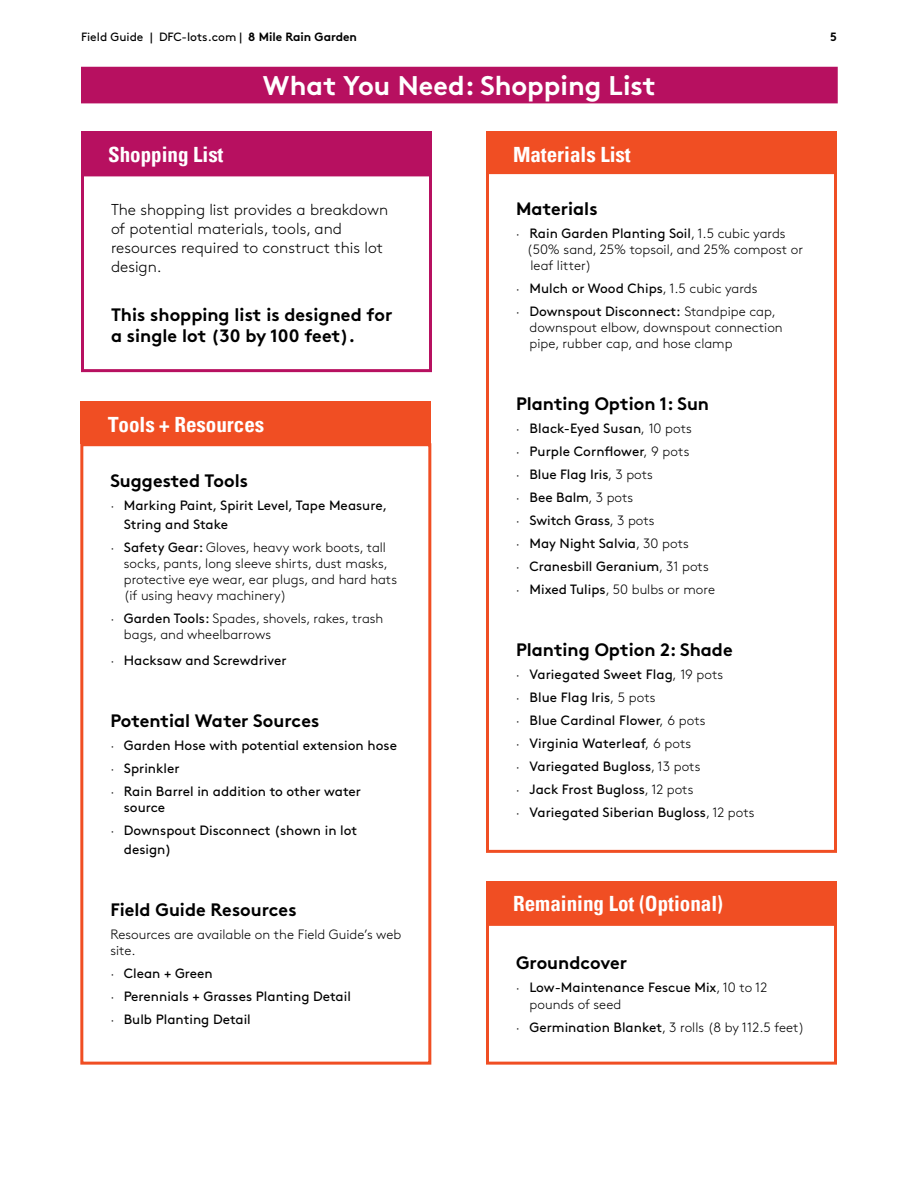
<style>
.page{position:relative;width:918px;height:1188px;background:#fff}
.page>*{position:absolute;margin:0;border:0;box-sizing:border-box;transform-origin:0 0}
.t1{font:700 27px "Brown Pro";color:#fff}
.t2{font:700 condensed 21px "Univers";color:#fff}
.t3{font:700 21px "Brown Pro";color:#fff}
.t4{font:700 18px/21.6px "Brown Pro";color:#000}
.t5{font:300 15.75px/18.9px "Brown Pro";color:#000}
.t6{font:300 13.5px/16.2px "Brown Pro";color:#000}
.t7{font:13.5px/23px "Brown Pro";color:#000}
.t8{font:13.5px/23px "Brown Pro";color:#000101}
.t9{font:12px "Brown Pro";color:#000}
.t10{font:700 12px "Brown Pro";color:#000}
.s1{font-weight:700}
.s2{font-weight:400}
.s3{font-weight:300}
.s4{font-weight:300;color:#000}
</style>
<div class="page">
<div style="left:81px;top:67px;width:757px;height:36px;background:#b71060"></div>
<div style="left:80px;top:401px;width:351px;height:42px;background:#f04e23"></div>
<div style="left:80px;top:443px;width:351px;height:622px;border:3px solid #f04e23"></div>
<div style="left:486px;top:881px;width:351px;height:42px;background:#f04e23"></div>
<div style="left:486px;top:923px;width:351px;height:142px;border:3px solid #f04e23"></div>
<div style="left:486px;top:171px;width:351px;height:682px;border:3px solid #f04e23"></div>
<div style="left:486px;top:132px;width:351px;height:42px;background:#f04e23"></div>
<div style="left:81px;top:132px;width:351px;height:42px;background:#b71060"></div>
<div style="left:81px;top:173px;width:351px;height:199px;border:3px solid #b71060"></div>
<p class="t9" style="left:81px;top:28px;width:278px">Field Guide | DFC-lots.com | <span class="s1">8 Mile Rain Garden</span></p>
<p class="t10" style="left:830px;top:27px;width:8px">5</p>
<h1 class="t1" style="left:263px;top:64px;width:394px">What You Need: Shopping List</h1>
<h2 class="t2" style="left:108px;top:141px;width:117px">Shopping List</h2>
<h2 class="t2" style="left:513px;top:141px;width:119px">Materials List</h2>
<p class="t5" style="left:111px;top:199px;width:279px">The shopping list provides a breakdown of potential materials, tools, and resources required to construct this lot design.</p>
<h3 class="t4" style="left:111px;top:302px;width:283px">This shopping list is designed for a single lot (30 by 100 feet).</h3>
<h2 class="t3" style="left:544px;top:138px;width:108px">terials List</h2>
<h3 class="t4" style="left:516px;top:196px;width:83px">Materials</h3>
<p class="t6" style="left:527px;top:224px;width:278px;text-indent:-11px">· <span class="s2">Rain Garden Planting Soil</span>, 1.5 cubic yards (50% sand, 25% topsoil, and 25% compost or leaf litter)</p>
<p class="t7" style="left:516px;top:276px;width:262px"><span class="s3">·</span> Mulch or Wood Chips<span class="s3">, 1.5 cubic yards<br>·</span> Downspout Disconnect: <span class="s3">Standpipe cap,</span></p>
<p class="t6" style="left:529px;top:318px;width:255px">downspout elbow, downspout connection pipe, rubber cap, and hose clamp</p>
<h2 class="t2" style="left:108px;top:411px;width:158px">Tools + Resources</h2>
<h3 class="t4" style="left:110px;top:468px;width:139px">Suggested Tools</h3>
<p class="t7" style="left:124px;top:494px;width:265px;line-height:18.9px;text-indent:-14px"><span class="s3">·</span> Marking Paint, Spirit Level, Tape Measure,<br>String and Stake</p>
<p class="t6" style="left:124px;top:538px;width:275px;text-indent:-14px">· <span class="s2">Safety Gear:</span> Gloves, heavy work boots, tall socks, pants, long sleeve shirts, dust masks, protective eye wear, ear plugs, and hard hats (if using heavy machinery)</p>
<p class="t6" style="left:124px;top:609px;width:261px;text-indent:-14px">· <span class="s2">Garden Tools:</span> Spades, shovels, rakes, trash bags, and wheelbarrows</p>
<p class="t7" style="left:110px;top:648px;width:178px"><span class="s3">·</span> Hacksaw and Screwdriver</p>
<h3 class="t4" style="left:110px;top:708px;width:211px">Potential Water Sources</h3>
<p class="t7" style="left:110px;top:733px;width:288px"><span class="s3">·</span> Garden Hose with potential extension hose <span class="s3">·</span> Sprinkler<br><span class="s3">·</span> Rain Barrel in addition to other water</p>
<p class="t7" style="left:110px;top:795px;width:248px;text-indent:14px">source<br><span class="s3">·</span> Downspout Disconnect (shown in lot</p>
<p class="t7" style="left:124px;top:837px;width:49px">design)</p>
<h3 class="t4" style="left:110px;top:897px;width:188px">Field Guide Resources</h3>
<p class="t6" style="left:110px;top:925px;width:293px">Resources are available on the Field Guide’s web site.</p>
<p class="t7" style="left:110px;top:961px;width:242px"><span class="s3">·</span> Clean + Green<br><span class="s3">·</span> Perennials + Grasses Planting Detail <span class="s3">·</span> Bulb Planting Detail</p>
<h3 class="t4" style="left:516px;top:391px;width:195px">Planting Option 1: Sun</h3>
<p class="t8" style="left:516px;top:416px;width:201px"><span class="s4">·</span> Black-Eyed Susan<span class="s3">, 10 pots<br></span><span class="s4">·</span> Purple Cornflower<span class="s3">, 9 pots<br></span><span class="s4">·</span> Blue Flag Iris<span class="s3">, 3 pots<br></span><span class="s4">·</span> Bee Balm<span class="s3">, 3 pots<br></span><span class="s4">·</span> Switch Grass<span class="s3">, 3 pots<br></span><span class="s4">·</span> May Night Salvia<span class="s3">, 30 pots<br></span><span class="s4">·</span> Cranesbill Geranium<span class="s3">, 31 pots </span><span class="s4">·</span> Mixed Tulips<span class="s3">, 50 bulbs or more</span></p>
<h3 class="t4" style="left:516px;top:637px;width:218px">Planting Option 2: Shade</h3>
<p class="t8" style="left:516px;top:662px;width:240px"><span class="s4">·</span> Variegated Sweet Flag<span class="s3">, 19 pots<br></span><span class="s4">·</span> Blue Flag Iris<span class="s3">, 5 pots<br></span><span class="s4">·</span> Blue Cardinal Flower<span class="s3">, 6 pots<br></span><span class="s4">·</span> Virginia Waterleaf<span class="s3">, 6 pots<br></span><span class="s4">·</span> Variegated Bugloss<span class="s3">, 13 pots<br></span><span class="s4">·</span> Jack Frost Bugloss<span class="s3">, 12 pots<br></span><span class="s4">·</span> Variegated Siberian Bugloss<span class="s3">, 12 pots</span></p>
<h2 class="t2" style="left:513px;top:891px;width:212px">Remaining Lot (Optional)</h2>
<h3 class="t4" style="left:516px;top:950px;width:113px">Groundcover</h3>
<p class="t7" style="left:529px;top:978px;width:239px;line-height:16.2px;text-indent:-14px"><span class="s3">·</span> Low-Maintenance Fescue Mix<span class="s3">, 10 to 12 pounds of seed</span></p>
<p class="t6" style="left:516px;top:1018px;width:290px">· <span class="s2">Germination Blanket</span>, 3 rolls (8 by 112.5 feet)</p>
</div>
